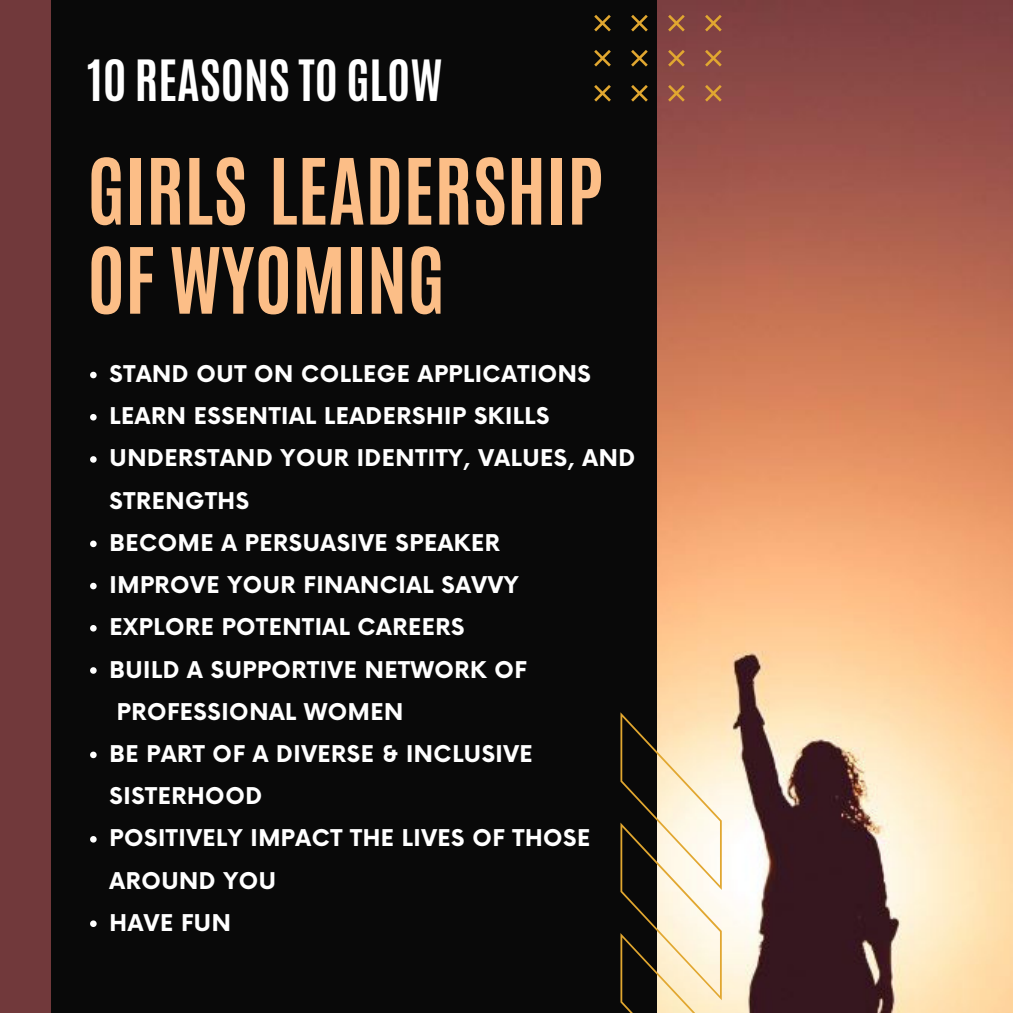
<style>
.page{position:relative;width:1013px;height:1013px;background:#fff}
.page>*{position:absolute;margin:0;border:0;box-sizing:border-box;transform-origin:0 0}
.t1{font:700 77.5px/89px "Antonio";color:#fcbe87}
.t2{font:700 47.5px "Antonio";color:#fff}
.t3{font:700 22.5px/42.2px "Now";letter-spacing:.025em;color:#fff}
</style>
<div class="page">
<div style="left:0;top:0;width:1012px;height:1012px;background:#090909"></div>
<img style="left:658px;top:0;width:354px;height:1012px">
<div style="left:0;top:0;width:51px;height:1012px;background:#71393b"></div>
<svg style="left:594px;top:0;width:127px;height:102px"></svg>
<svg style="left:620px;top:712px;width:101px;height:300px"></svg>
<svg style="left:90px;top:372px;width:7px;height:6px"></svg>
<svg style="left:90px;top:414px;width:7px;height:6px"></svg>
<svg style="left:90px;top:456px;width:7px;height:7px"></svg>
<svg style="left:90px;top:540px;width:7px;height:7px"></svg>
<svg style="left:90px;top:583px;width:7px;height:6px"></svg>
<svg style="left:90px;top:625px;width:7px;height:6px"></svg>
<svg style="left:90px;top:667px;width:7px;height:6px"></svg>
<svg style="left:90px;top:751px;width:7px;height:7px"></svg>
<svg style="left:90px;top:836px;width:7px;height:6px"></svg>
<svg style="left:90px;top:920px;width:7px;height:7px"></svg>
<p class="t2" style="left:87px;top:47px;width:357px">10 REASONS TO GLOW</p>
<p class="t1" style="left:87px;top:147px;width:517px">GIRLS LEADERSHIP<br>OF WYOMING</p>
<p class="t3" style="left:110px;top:354px;width:483px">STAND OUT ON COLLEGE APPLICATIONS</p>
<p class="t3" style="left:110px;top:396px;width:441px">LEARN ESSENTIAL LEADERSHIP SKILLS</p>
<p class="t3" style="left:110px;top:438px;width:527px">UNDERSTAND YOUR IDENTITY, VALUES, AND<br>STRENGTHS</p>
<p class="t3" style="left:110px;top:523px;width:392px">BECOME A PERSUASIVE SPEAKER</p>
<p class="t3" style="left:110px;top:565px;width:410px">IMPROVE YOUR FINANCIAL SAVVY</p>
<p class="t3" style="left:110px;top:607px;width:356px">EXPLORE POTENTIAL CAREERS</p>
<p class="t3" style="left:117px;top:649px;width:411px;text-indent:-7px">BUILD A SUPPORTIVE NETWORK OF<br>PROFESSIONAL WOMEN</p>
<p class="t3" style="left:110px;top:734px;width:424px">BE PART OF A DIVERSE &amp; INCLUSIVE<br>SISTERHOOD</p>
<p class="t3" style="left:110px;top:818px;width:482px">POSITIVELY IMPACT THE LIVES OF THOSE<br>AROUND YOU</p>
<p class="t3" style="left:110px;top:902px;width:123px">HAVE FUN</p>
</div>
